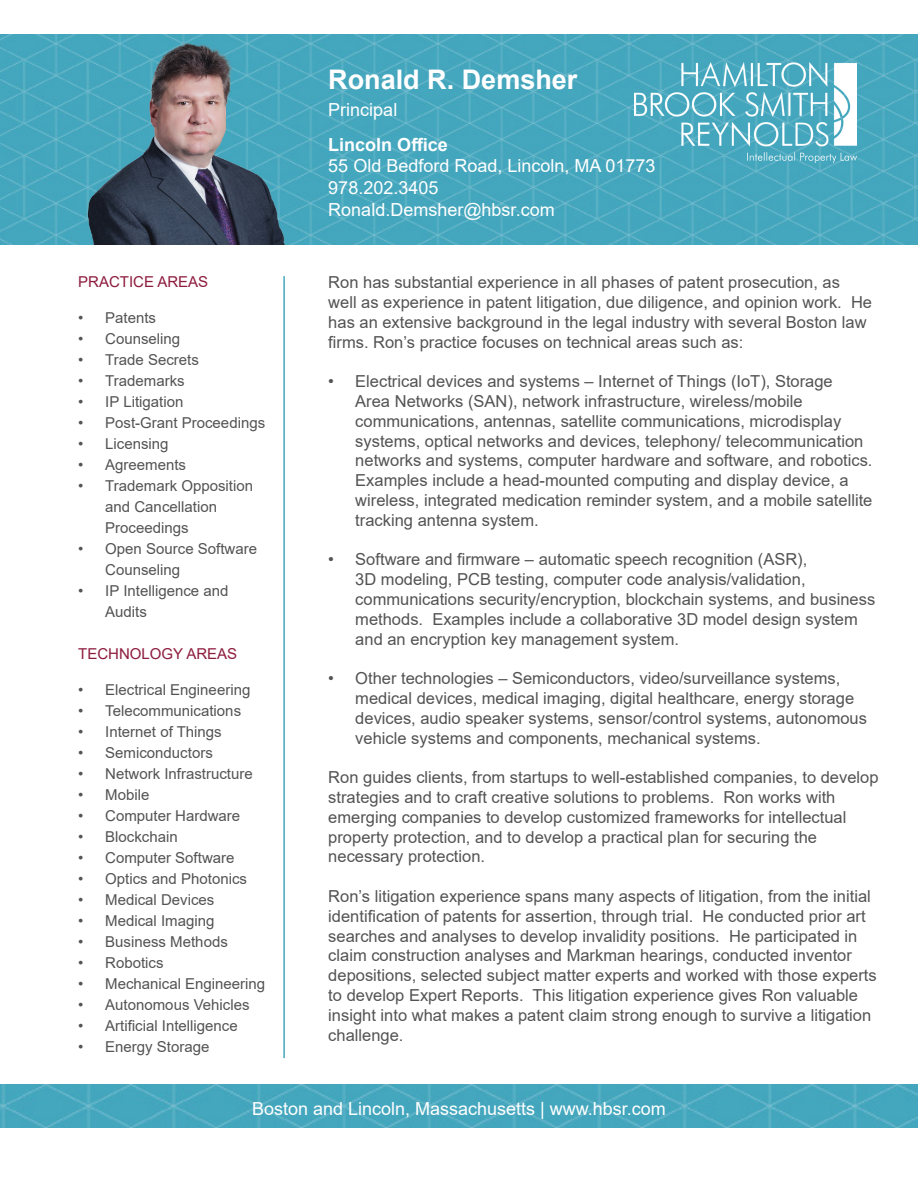
<style>
.page{position:relative;width:918px;height:1188px;background:#fff}
.page>*{position:absolute;margin:0;border:0;box-sizing:border-box;transform-origin:0 0}
.t1{font:700 27px "Arial";color:#fff}
.t2{font:18px/21.6px "Arial";color:#fff}
.t3{font:16.5px/19.8px "Arial";color:#535353}
.t4{font:15px/21px "Arial";color:#535353}
.t5{font:15px "Arial";color:#8d1c3e}
.s1{font-weight:700}
</style>
<div class="page">
<img style="left:0;top:35px;width:918px;height:209px">
<img style="left:634px;top:63px;width:223px;height:99px">
<img style="left:0;top:1084px;width:918px;height:44px">
<hr style="left:283px;top:276px;width:2px;height:782px;background:#45a7be">
<img style="left:78px;top:43px;width:216px;height:201px">
<p class="t5" style="left:78px;top:272px;width:132px">PRACTICE AREAS</p>
<p class="t4" style="left:78px;top:307px;width:79px">• Patents</p>
<p class="t4" style="left:78px;top:328px;width:104px">• Counseling</p>
<p class="t4" style="left:78px;top:349px;width:122px">• Trade Secrets</p>
<p class="t4" style="left:78px;top:370px;width:108px">• Trademarks</p>
<p class="t4" style="left:78px;top:391px;width:107px">• IP Litigation</p>
<p class="t4" style="left:78px;top:412px;width:188px">• Post-Grant Proceedings</p>
<p class="t4" style="left:78px;top:433px;width:92px">• Licensing</p>
<p class="t4" style="left:78px;top:454px;width:109px">• Agreements</p>
<p class="t4" style="left:105px;top:475px;width:149px;text-indent:-27px">• Trademark Opposition and Cancellation<br>Proceedings</p>
<p class="t4" style="left:105px;top:538px;width:153px;text-indent:-27px">• Open Source Software<br>Counseling</p>
<p class="t4" style="left:105px;top:580px;width:125px;text-indent:-27px">• IP Intelligence and<br>Audits</p>
<p class="t5" style="left:78px;top:644px;width:160px">TECHNOLOGY AREAS</p>
<p class="t4" style="left:78px;top:679px;width:174px">• Electrical Engineering</p>
<p class="t4" style="left:78px;top:700px;width:164px">• Telecommunications</p>
<p class="t4" style="left:78px;top:721px;width:145px">• Internet of Things</p>
<p class="t4" style="left:78px;top:742px;width:136px">• Semiconductors</p>
<p class="t4" style="left:78px;top:763px;width:176px">• Network Infrastructure</p>
<p class="t4" style="left:78px;top:784px;width:73px">• Mobile</p>
<p class="t4" style="left:78px;top:805px;width:164px">• Computer Hardware</p>
<p class="t4" style="left:78px;top:826px;width:101px">• Blockchain</p>
<p class="t4" style="left:78px;top:847px;width:158px">• Computer Software</p>
<p class="t4" style="left:78px;top:868px;width:170px">• Optics and Photonics</p>
<p class="t4" style="left:78px;top:889px;width:138px">• Medical Devices</p>
<p class="t4" style="left:78px;top:910px;width:138px">• Medical Imaging</p>
<p class="t4" style="left:78px;top:931px;width:151px">• Business Methods</p>
<p class="t4" style="left:78px;top:952px;width:87px">• Robotics</p>
<p class="t4" style="left:78px;top:973px;width:188px">• Mechanical Engineering</p>
<p class="t4" style="left:78px;top:994px;width:173px">• Autonomous Vehicles</p>
<p class="t4" style="left:78px;top:1015px;width:161px">• Artificial Intelligence</p>
<p class="t4" style="left:78px;top:1036px;width:133px">• Energy Storage</p>
<p class="t1" style="left:328px;top:60px;width:251px">Ronald R. Demsher</p>
<p class="t2" style="left:328px;top:99px;width:71px">Principal</p>
<p class="t2" style="left:328px;top:134px;width:329px"><span class="s1">Lincoln Office<br></span>55 Old Bedford Road, Lincoln, MA 01773</p>
<p class="t2" style="left:328px;top:177px;width:112px">978.202.3405</p>
<p class="t2" style="left:328px;top:198px;width:228px">Ronald.Demsher@hbsr.com</p>
<p class="t3" style="left:328px;top:272px;width:545px">Ron has substantial experience in all phases of patent prosecution, as well as experience in patent litigation, due diligence, and opinion work. He has an extensive background in the legal industry with several Boston law firms. Ron’s practice focuses on technical areas such as:</p>
<p class="t3" style="left:355px;top:371px;width:519px;text-indent:-27px">• Electrical devices and systems – Internet of Things (IoT), Storage<br>Area Networks (SAN), network infrastructure, wireless/mobile communications, antennas, satellite communications, microdisplay systems, optical networks and devices, telephony/ telecommunication networks and systems, computer hardware and software, and robotics.<br>Examples include a head-mounted computing and display device, a wireless, integrated medication reminder system, and a mobile satellite tracking antenna system.</p>
<p class="t3" style="left:355px;top:550px;width:521px;text-indent:-27px">• Software and firmware – automatic speech recognition (ASR),<br>3D modeling, PCB testing, computer code analysis/validation, communications security/encryption, blockchain systems, and business methods. Examples include a collaborative 3D model design system and an encryption key management system.</p>
<p class="t3" style="left:355px;top:668px;width:513px;text-indent:-27px">• Other technologies – Semiconductors, video/surveillance systems, medical devices, medical imaging, digital healthcare, energy storage devices, audio speaker systems, sensor/control systems, autonomous vehicle systems and components, mechanical systems.</p>
<p class="t3" style="left:328px;top:767px;width:552px">Ron guides clients, from startups to well-established companies, to develop strategies and to craft creative solutions to problems. Ron works with emerging companies to develop customized frameworks for intellectual property protection, and to develop a practical plan for securing the necessary protection.</p>
<p class="t3" style="left:328px;top:886px;width:550px">Ron’s litigation experience spans many aspects of litigation, from the initial identification of patents for assertion, through trial. He conducted prior art searches and analyses to develop invalidity positions. He participated in claim construction analyses and Markman hearings, conducted inventor depositions, selected subject matter experts and worked with those experts to develop Expert Reports. This litigation experience gives Ron valuable insight into what makes a patent claim strong enough to survive a litigation challenge.</p>
<p class="t2" style="left:252px;top:1097px;width:415px">Boston and Lincoln, Massachusetts | www.hbsr.com</p>
</div>
